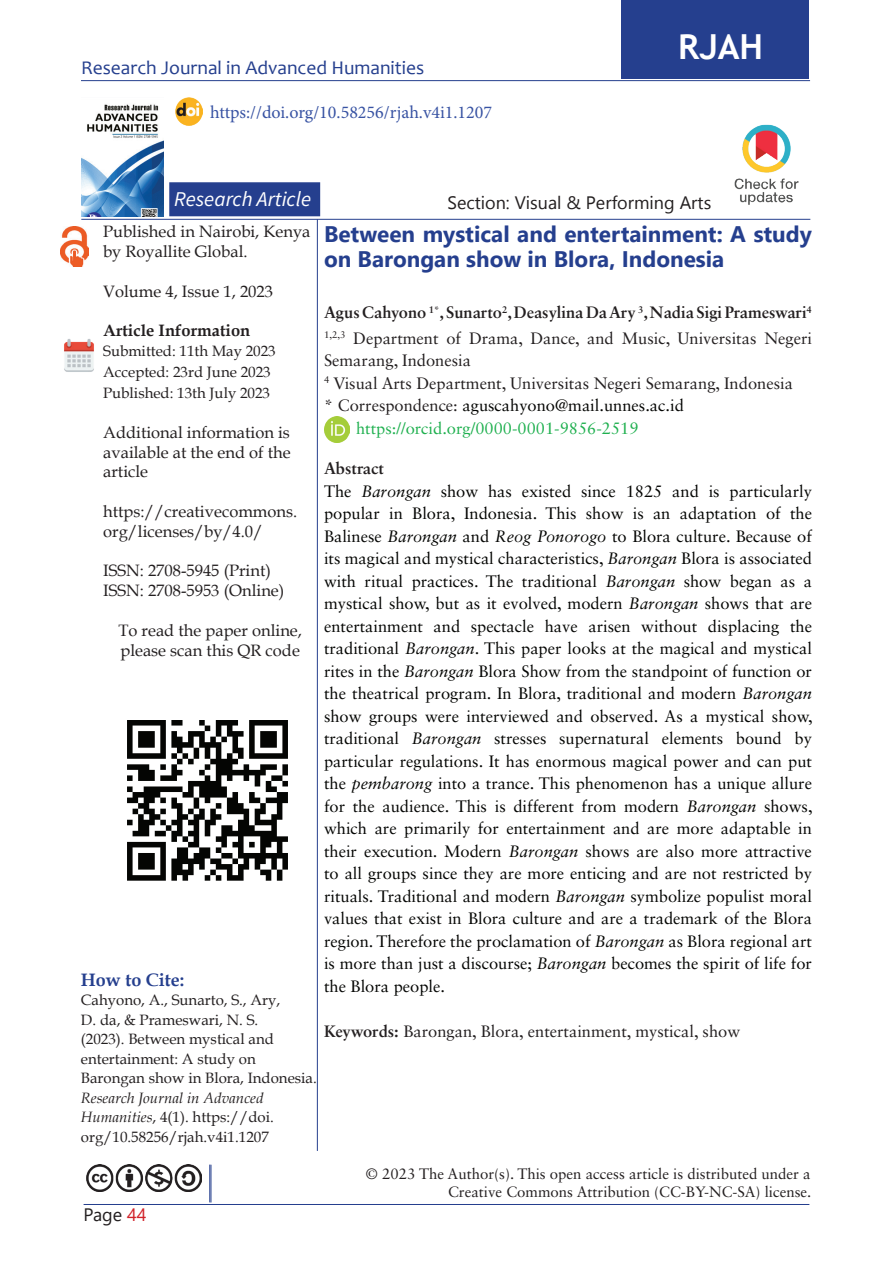
<style>
.page{position:relative;width:893px;height:1263px;background:#fff}
.page>*{position:absolute;margin:0;border:0;box-sizing:border-box;transform-origin:0 0}
.t1{font:700 34.5px "Trebuchet MS";color:#fff}
.t2{font:700 22.5px/25.5px "Segoe UI";color:#253f8e}
.t3{font:italic 21px "Source Sans Variable";letter-spacing:.02em;color:#fff}
.t4{font:19.5px "Candara";color:#253f8e}
.t5{font:18px "Minion Pro";color:#3853a3}
.t6{font:18px "Gadugi";color:#231f20}
.t7{font:700 18px "Book Antiqua";color:#253f8e}
.t8{font:18px "Segoe UI";color:#231f20}
.t9{font:16.5px/22.5px "Sabon LT Std";color:#040503}
.t10{font:16.5px/19.8px "Book Antiqua";color:#231f20}
.t11{font:16.5px "Sabon LT Std";color:#231f20}
.t12{font:700 16.5px/25.5px "Sabon LT Std";color:#231f20}
.t13{font:16.5px "Sabon LT Std";color:#1fb04f}
.t14{font:700 16.5px "Book Antiqua";color:#231f20}
.t15{font:15px/19.5px "Book Antiqua";color:#231f20}
.t16{font:15px/18px "Sabon LT Std";color:#231f20;text-align:right}
.s1{font-style:italic}
.s2{font-weight:400}
.s3{color:#231f20}
.s4{font-weight:700;color:#231f20}
.s5{font-weight:700}
.s6{color:#d1232a}
</style>
<div class="page">
<hr style="left:84px;top:1204px;width:725px;height:1px;background:#253f8e">
<hr style="left:81px;top:80px;width:729px;height:1px;background:#253f8e">
<hr style="left:211px;top:1165px;width:1px;height:37px;background:#253f8e">
<img style="left:64px;top:339px;width:30px;height:33px">
<img style="left:734px;top:124px;width:65px;height:81px">
<img style="left:61px;top:227px;width:27px;height:40px">
<img style="left:81px;top:104px;width:83px;height:113px">
<div style="left:622px;top:0;width:187px;height:78px;background:#253f8e"></div>
<hr style="left:317px;top:219px;width:1px;height:932px;background:#253f8e">
<div style="left:169px;top:182px;width:151px;height:34px;background:#253f8e;border:2px solid #253f8e"></div>
<img style="left:87px;top:1164px;width:114px;height:28px">
<hr style="left:210px;top:1164px;width:1px;height:38px;background:#253f8e">
<img style="left:175px;top:98px;width:28px;height:27px">
<img style="left:127px;top:720px;width:161px;height:161px">
<hr style="left:81px;top:219px;width:729px;height:1px;background:#253f8e">
<img style="left:324px;top:416px;width:26px;height:26px">
<p class="t4" style="left:81px;top:56px;width:345px">Research Journal in Advanced Humanities</p>
<p class="t5" style="left:210px;top:100px;width:283px">https://doi.org/10.58256/rjah.v4i1.1207</p>
<h1 class="t1" style="left:678px;top:25px;width:86px">RJAH</h1>
<p class="t3" style="left:174px;top:186px;width:138px">Research Article</p>
<p class="t10" style="left:103px;top:221px;width:209px">Published in Nairobi, Kenya by Royallite Global.</p>
<p class="t10" style="left:103px;top:281px;width:171px">Volume 4, Issue 1, 2023</p>
<p class="t14" style="left:103px;top:319px;width:149px">Article Information</p>
<p class="t15" style="left:103px;top:340px;width:174px;line-height:21px">Submitted: 11th May 2023<br>Accepted: 23rd June 2023<br>Published: 13th July 2023</p>
<p class="t10" style="left:103px;top:422px;width:189px;text-align:justify">Additional information is available at the end of the article</p>
<p class="t10" style="left:103px;top:501px;width:196px">https://creativecommons. org/licenses/by/4.0/</p>
<p class="t10" style="left:103px;top:560px;width:183px">ISSN: 2708-5945 (Print)<br>ISSN: 2708-5953 (Online)</p>
<p class="t10" style="left:118px;top:620px;width:185px">To read the paper online, please scan this QR code</p>
<p class="t7" style="left:81px;top:967px;width:105px">How to Cite:</p>
<p class="t15" style="left:81px;top:990px;width:237px">Cahyono, A., Sunarto, S., Ary,<br>D. da, &amp; Prameswari, N. S.<br>(2023). Between mystical and entertainment: A study on<br>Barongan show in Blora, Indonesia.</p>
<p class="t15" style="left:81px;top:1087px;width:194px"><span class="s1">Research Journal in Advanced<br>Humanities</span>, 4(1). https://doi. org/10.58256/rjah.v4i1.1207</p>
<p class="t6" style="left:447px;top:192px;width:265px">Section: Visual &amp; Performing Arts</p>
<h2 class="t2" style="left:324px;top:219px;width:489px">Between mystical and entertainment: A study on Barongan show in Blora, Indonesia</h2>
<p class="t12" style="left:324px;top:299px;width:489px">Agus Cahyono <sup>1*</sup>, Sunarto<sup>2</sup>, Deasylina Da Ary <sup>3</sup>, Nadia Sigi Prameswari<sup>4<br></sup><sup>1,2,3</sup> <span class="s2">Department of Drama, Dance, and Music, Universitas Negeri</span></p>
<p class="t11" style="left:324px;top:351px;width:148px">Semarang, Indonesia</p>
<p class="t11" style="left:324px;top:373px;width:470px"><sup>4</sup> Visual Arts Department, Universitas Negeri Semarang, Indonesia</p>
<p class="t9" style="left:324px;top:394px;width:361px"><span class="s3">* Correspondence:</span> aguscahyono@mail.unnes.ac.id</p>
<p class="t13" style="left:356px;top:418px;width:284px">https://orcid.org/0000-0001-9856-2519</p>
<p class="t9" style="left:324px;top:457px;width:490px"><span class="s4">Abstract<br></span>The <span class="s1">Barongan</span> show has existed since 1825 and is particularly popular in Blora, Indonesia. This show is an adaptation of the Balinese <span class="s1">Barongan</span> and <span class="s1">Reog Ponorogo</span> to Blora culture. Because of its magical and mystical characteristics, <span class="s1">Barongan</span> Blora is associated with ritual practices. The traditional <span class="s1">Barongan</span> show began as a mystical show, but as it evolved, modern <span class="s1">Barongan</span> shows that are entertainment and spectacle have arisen without displacing the traditional <span class="s1">Barongan</span>. This paper looks at the magical and mystical rites in the <span class="s1">Barongan</span> Blora Show from the standpoint of function or the theatrical program. In Blora, traditional and modern <span class="s1">Barongan </span>show groups were interviewed and observed. As a mystical show, traditional <span class="s1">Barongan</span> stresses supernatural elements bound by particular regulations. It has enormous magical power and can put the <span class="s1">pembarong</span> into a trance. This phenomenon has a unique allure for the audience. This is different from modern <span class="s1">Barongan</span> shows, which are primarily for entertainment and are more adaptable in their execution. Modern <span class="s1">Barongan</span> shows are also more attractive to all groups since they are more enticing and are not restricted by rituals. Traditional and modern <span class="s1">Barongan</span> symbolize populist moral values that exist in Blora culture and are a trademark of the Blora region. Therefore the proclamation of <span class="s1">Barongan</span> as Blora regional art is more than just a discourse; <span class="s1">Barongan</span> becomes the spirit of life for the Blora people.</p>
<p class="t11" style="left:324px;top:1021px;width:418px"><span class="s5">Keywords:</span> Barongan, Blora, entertainment, mystical, show</p>
<p class="t8" style="left:84px;top:1198px;width:64px">Page <span class="s6">44</span></p>
<p class="t16" style="left:366px;top:1165px;width:447px">© 2023 The Author(s). This open access article is distributed under a<br>Creative Commons Attribution (CC-BY-NC-SA) license.</p>
</div>
